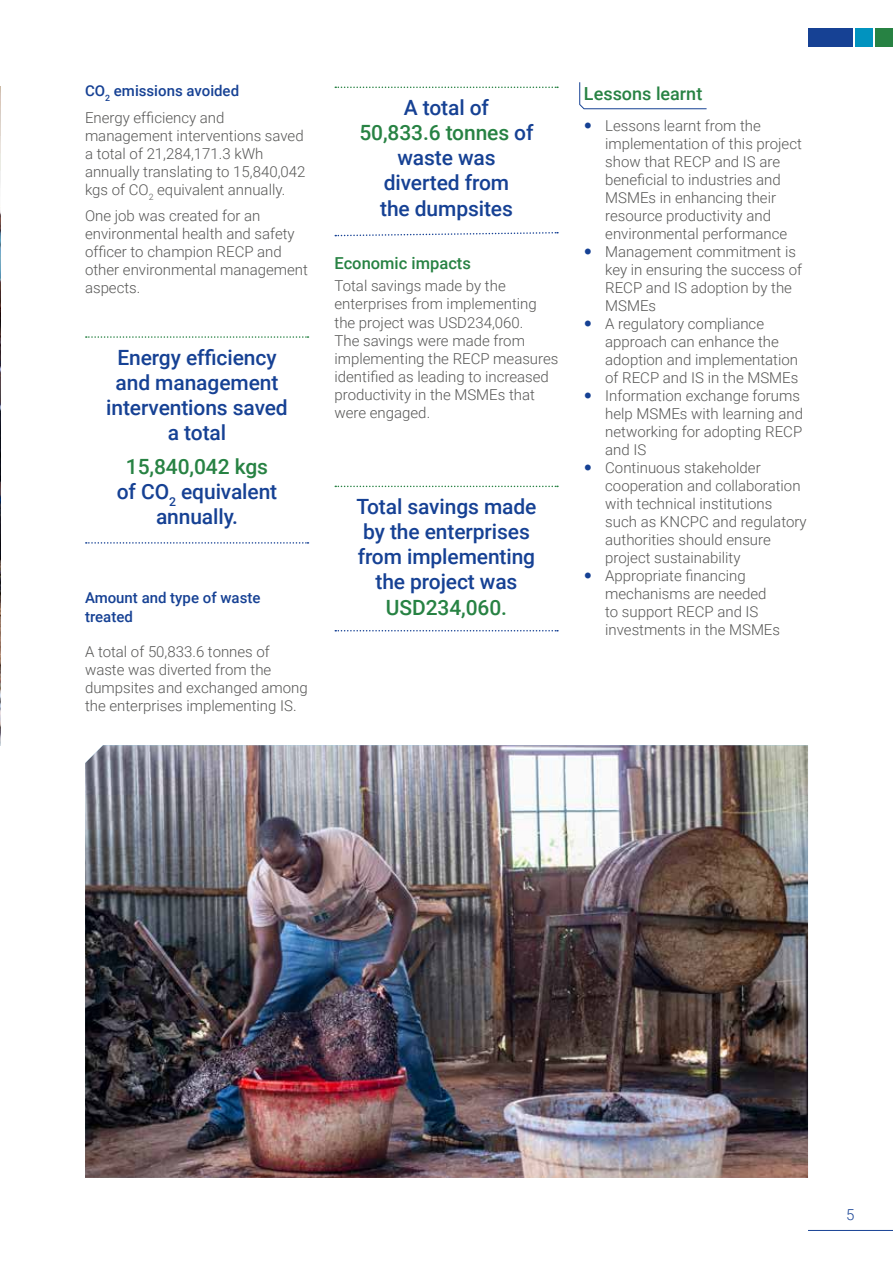
<style>
.page{position:relative;width:893px;height:1263px;background:#fff}
.page>*{position:absolute;margin:0;border:0;box-sizing:border-box;transform-origin:0 0}
.t1{font:500 21px/25.2px "Roboto";letter-spacing:-.005em;color:#164194;text-align:center}
.t2{font:500 21px "Roboto";letter-spacing:-.005em;color:#278243}
.t3{font:500 18px "Roboto";color:#278243}
.t4{font:500 16.5px "Roboto";color:#278243}
.t5{font:300 15px/18px "Roboto";color:#575756}
.t6{font:500 15px/19.5px "Roboto";color:#164194}
.t7{font:300 15px "Roboto";color:#164194}
.s1{font-weight:500;color:#164194}
.s2{color:#278243}
</style>
<div class="page">
<div style="left:808px;top:29px;width:45px;height:18px;background:#164194"></div>
<div style="left:855px;top:29px;width:18px;height:18px;background:#0193bf"></div>
<div style="left:875px;top:29px;width:18px;height:18px;background:#278243"></div>
<hr style="left:808px;top:1230px;width:85px;height:1px;background:#164194">
<svg style="left:579px;top:82px;width:128px;height:28px"></svg>
<img style="left:0;top:87px;width:1px;height:658px">
<img style="left:85px;top:745px;width:723px;height:433px">
<svg style="left:86px;top:336px;width:222px;height:2px"></svg>
<svg style="left:86px;top:542px;width:222px;height:2px"></svg>
<svg style="left:335px;top:87px;width:223px;height:1px"></svg>
<svg style="left:335px;top:232px;width:223px;height:5px"></svg>
<svg style="left:335px;top:486px;width:223px;height:1px"></svg>
<svg style="left:335px;top:630px;width:223px;height:1px"></svg>
<p class="t5" style="left:85px;top:77px;width:156px;line-height:26.5px"><span class="s1">CO</span><sub>2</sub> <span class="s1">emissions avoided<br></span>Energy efficiency and</p>
<p class="t5" style="left:85px;top:126px;width:222px">management interventions saved a total of 21,284,171.3 kWh annually translating to 15,840,042 kgs of CO<sub>2</sub> equivalent annually.</p>
<p class="t5" style="left:85px;top:206px;width:224px">One job was created for an environmental health and safety officer to champion RECP and other environmental management aspects.</p>
<h1 class="t1" style="left:106px;top:344px;width:183px">Energy efficiency and management interventions saved a total</h1>
<h1 class="t1" style="left:117px;top:453px;width:162px"><span class="s2">15,840,042 kgs </span>of CO<sub>2</sub> equivalent annually.</h1>
<p class="t6" style="left:85px;top:587px;width:177px">Amount and type of waste treated</p>
<p class="t5" style="left:85px;top:642px;width:224px">A total of 50,833.6 tonnes of waste was diverted from the dumpsites and exchanged among the enterprises implementing IS.</p>
<h1 class="t1" style="left:359px;top:94px;width:176px">A total of<br><span class="s2">50,833.6 tonnes</span> of waste was diverted from<br>the dumpsites</h1>
<p class="t4" style="left:334px;top:252px;width:138px">Economic impacts</p>
<p class="t5" style="left:334px;top:277px;width:225px">Total savings made by the enterprises from implementing the project was USD234,060.<br>The savings were made from implementing the RECP measures identified as leading to increased productivity in the MSMEs that were engaged.</p>
<h1 class="t1" style="left:356px;top:493px;width:181px">Total savings made by the enterprises from implementing the project was</h1>
<h1 class="t2" style="left:386px;top:592px;width:123px">USD234,060.</h1>
<p class="t3" style="left:584px;top:81px;width:120px">Lessons learnt</p>
<p class="t5" style="left:605px;top:116px;width:203px">Lessons learnt from the implementation of this project show that RECP and IS are beneficial to industries and<br>MSMEs in enhancing their resource productivity and environmental performance<br>Management commitment is key in ensuring the success of<br>RECP and IS adoption by the<br>MSMEs<br>A regulatory compliance approach can enhance the adoption and implementation of RECP and IS in the MSMEs<br>Information exchange forums help MSMEs with learning and networking for adopting RECP and IS<br>Continuous stakeholder cooperation and collaboration with technical institutions such as KNCPC and regulatory authorities should ensure project sustainability<br>Appropriate financing mechanisms are needed<br>to support RECP and IS investments in the MSMEs</p>
<p class="t7" style="left:846px;top:1204px;width:10px">5</p>
</div>
